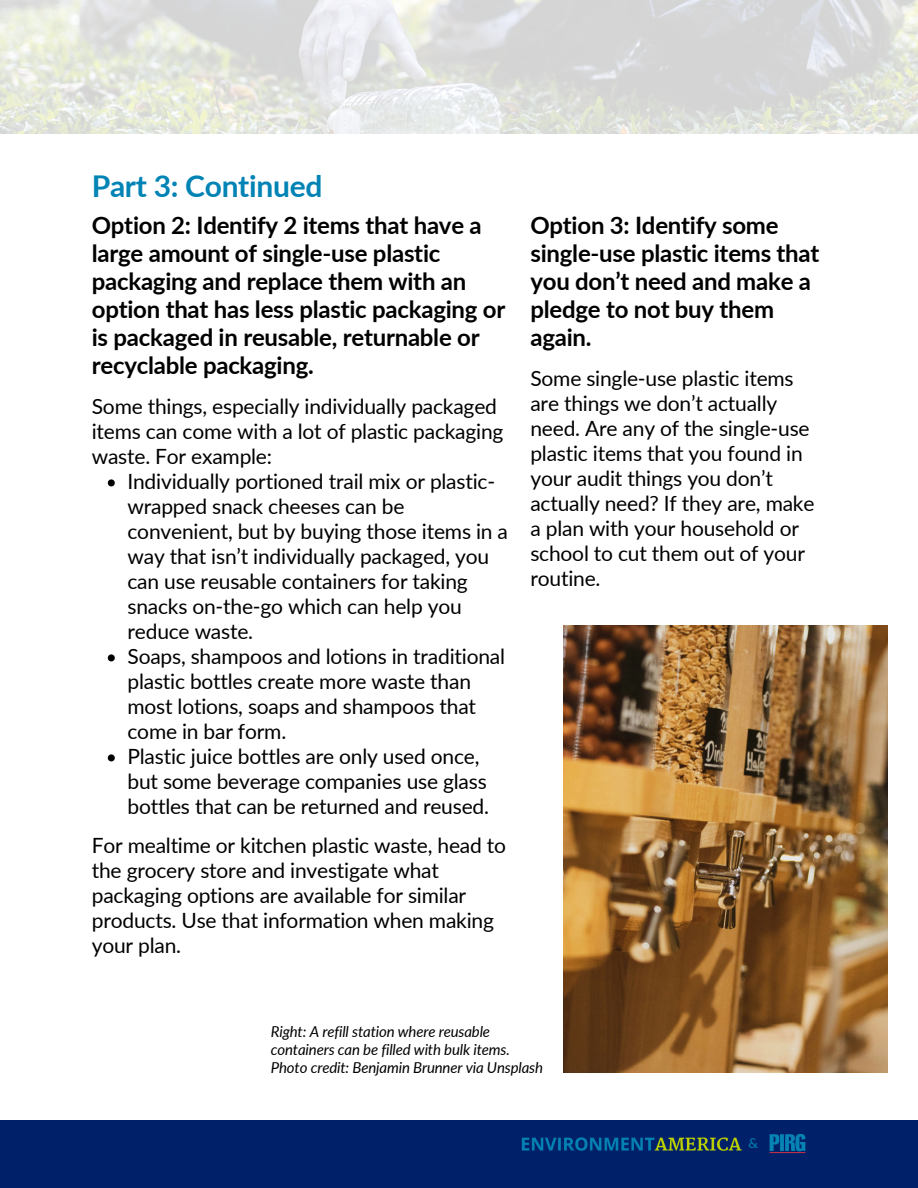
<style>
.page{position:relative;width:918px;height:1188px;background:#fff}
.page>*{position:absolute;margin:0;border:0;box-sizing:border-box;transform-origin:0 0}
.t1{font:700 30px "Lato";letter-spacing:-.01em;color:#0083b5}
.t2{font:700 24px/28px "Lato";letter-spacing:-.01em;color:#000}
.t3{font:21px/25px "Lato";letter-spacing:-.01em;color:#000}
.t4{font:italic 15px/18px "Lato";letter-spacing:-.01em;color:#000}
.t5{font:13.65px "Lato";color:#0083b5}
</style>
<div class="page">
<div style="left:0;top:1120px;width:918px;height:68px;background:#002169"></div>
<img style="left:773px;top:1134px;width:33px;height:20px">
<img style="left:522px;top:1134px;width:251px;height:20px">
<img style="left:0;top:0;width:918px;height:134px">
<img style="left:563px;top:625px;width:324px;height:448px">
<svg style="left:108px;top:479px;width:7px;height:7px"></svg>
<svg style="left:108px;top:654px;width:7px;height:7px"></svg>
<svg style="left:108px;top:754px;width:7px;height:7px"></svg>
<p class="t1" style="left:92px;top:167px;width:232px">Part 3: Continued</p>
<p class="t2" style="left:92px;top:211px;width:415px">Option 2: Identify 2 items that have a large amount of single-use plastic packaging and replace them with an option that has less plastic packaging or is packaged in reusable, returnable or recyclable packaging.</p>
<p class="t3" style="left:92px;top:394px;width:413px">Some things, especially individually packaged items can come with a lot of plastic packaging waste. For example:</p>
<p class="t3" style="left:127px;top:469px;width:382px">Individually portioned trail mix or plastic&shy;wrapped snack cheeses can be convenient, but by buying those items in a way that isn’t individually packaged, you can use reusable containers for taking snacks on-the-go which can help you reduce waste.</p>
<h3 class="t3" style="left:127px;top:644px;width:379px">Soaps, shampoos and lotions in traditional plastic bottles create more waste than most lotions, soaps and shampoos that come in bar form.</h3>
<h2 class="t3" style="left:127px;top:744px;width:363px">Plastic juice bottles are only used once, but some beverage companies use glass bottles that can be returned and reused.</h2>
<h3 class="t3" style="left:92px;top:833px;width:416px">For mealtime or kitchen plastic waste, head to the grocery store and investigate what packaging options are available for similar products. Use that information when making your plan.</h3>
<p class="t2" style="left:530px;top:211px;width:291px">Option 3: Identify some single-use plastic items that you don’t need and make a pledge to not buy them again.</p>
<p class="t3" style="left:530px;top:366px;width:286px">Some single-use plastic items are things we don’t actually need. Are any of the single-use plastic items that you found in your audit things you don’t actually need? If they are, make a plan with your household or school to cut them out of your routine.</p>
<p class="t4" style="left:271px;top:1023px;width:241px">Right: A refill station where reusable containers can be filled with bulk items.</p>
<p class="t4" style="left:271px;top:1059px;width:274px">Photo credit: Benjamin Brunner via Unsplash</p>
<h2 class="t5" style="left:749px;top:1135px;width:11px">&amp;</h2>
</div>
